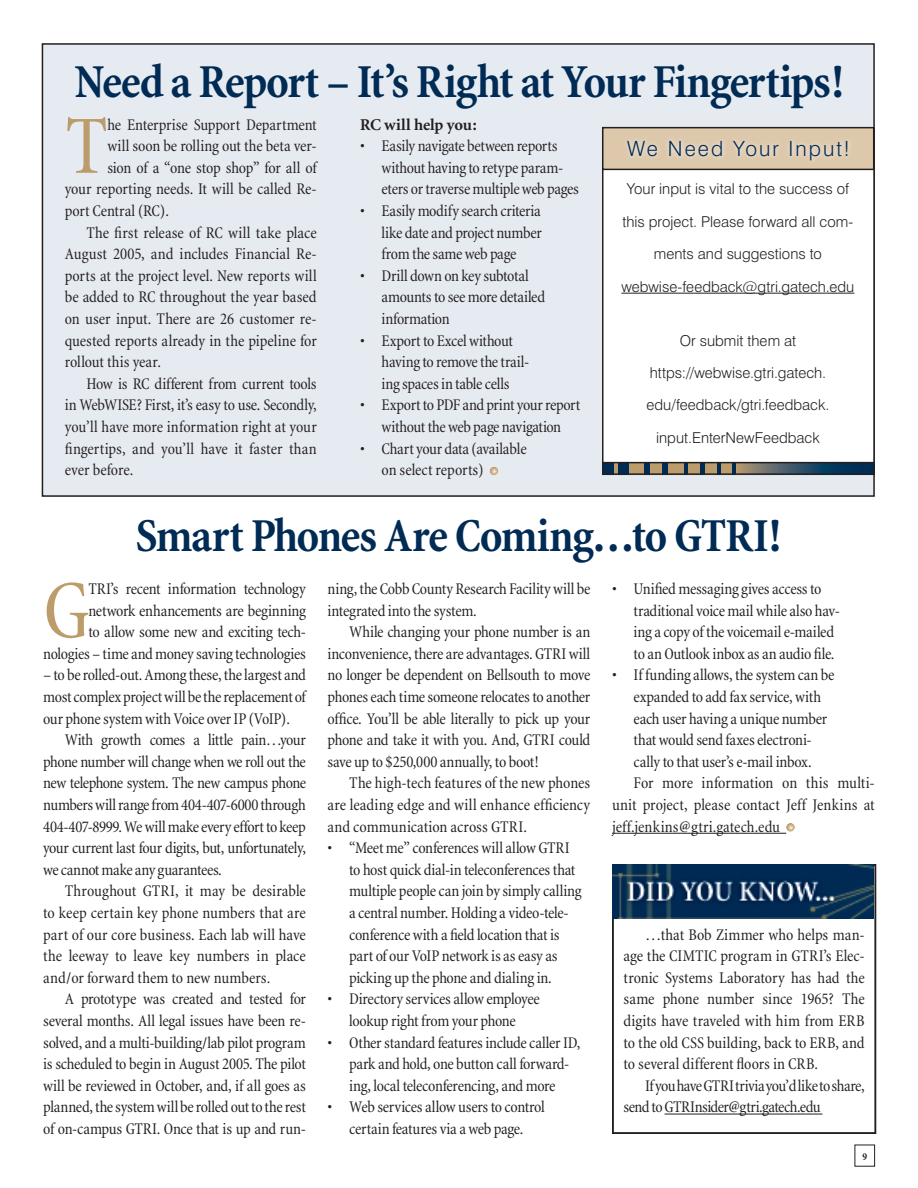
<style>
.page{position:relative;width:918px;height:1188px;background:#fff}
.page>*{position:absolute;margin:0;border:0;box-sizing:border-box;transform-origin:0 0}
.t1{font:condensed 84.15px "Minion";color:#bd9c6b}
.t2{font:700 condensed 48px "Minion";letter-spacing:-.03em;color:#002b54}
.t3{font:300 21px "Swiss 721 BT";letter-spacing:.095em;color:#002b54}
.t4{font:condensed 16.5px/21.6px "Minion";letter-spacing:-.015em;color:#231f20}
.t5{font:condensed 16.5px/21.6px "Minion";letter-spacing:-.035em;color:#231f20}
.t6{font:condensed 16.5px "Minion";letter-spacing:.005em;color:#231f20}
.t7{font:700 16.5px "Minion";letter-spacing:-.005em;color:#231f20}
.t8{font:300 15px/32.4px "Swiss 721 BT";color:#231f20;text-align:center}
.t9{font:700 condensed 10.5px "Minion";color:#231f20}
</style>
<div class="page">
<div style="left:612px;top:864px;width:264px;height:270px;border:2px solid #231f20"></div>
<div style="left:42px;top:44px;width:832px;height:452px;background:#e6eaf1"></div>
<div style="left:603px;top:128px;width:271px;height:346px;background:#fff"></div>
<svg style="left:490px;top:467px;width:8px;height:8px"></svg>
<div style="left:603px;top:128px;width:271px;height:41px;background:#ddc8ab"></div>
<div style="left:602px;top:127px;width:272px;height:43px;border:2px solid #231f20"></div>
<hr style="left:621px;top:293px;width:233px;height:1px;background:#231f20">
<hr style="left:612px;top:833px;width:174px;height:1px;background:#231f20">
<svg style="left:786px;top:823px;width:9px;height:9px"></svg>
<svg style="left:735px;top:465px;width:137px;height:7px"></svg>
<div style="left:603px;top:463px;width:132px;height:11px;background:#bd9c6b"></div>
<div style="left:603px;top:463px;width:11px;height:11px;background:#002b54"></div>
<div style="left:618px;top:463px;width:11px;height:11px;background:#002b54"></div>
<div style="left:644px;top:463px;width:5px;height:11px;background:#002b54"></div>
<div style="left:662px;top:463px;width:6px;height:11px;background:#002b54"></div>
<hr style="left:684px;top:463px;width:4px;height:11px;background:#002b54">
<div style="left:700px;top:463px;width:5px;height:11px;background:#002b54"></div>
<hr style="left:717px;top:463px;width:4px;height:11px;background:#002b54">
<svg style="left:732px;top:465px;width:3px;height:7px"></svg>
<div style="left:602px;top:462px;width:273px;height:13px;border:2px solid #231f20"></div>
<svg style="left:627px;top:140px;width:223px;height:20px;fill:#e1cfb6"></svg>
<hr style="left:665px;top:1114px;width:158px;height:1px;background:#231f20">
<img style="left:613px;top:865px;width:261px;height:54px">
<h2 class="t2" style="left:75px;top:56px;width:770px">Need a Report – It’s Right at Your Fingertips!</h2>
<h1 class="t1" style="left:65px;top:103px;width:45px">T</h1>
<p class="t4" style="left:107px;top:114px;width:211px">he Enterprise Support Department</p>
<p class="t4" style="left:107px;top:136px;width:211px">will soon be rolling out the beta ver-</p>
<p class="t4" style="left:107px;top:157px;width:211px">sion of a “one stop shop” for all of</p>
<p class="t4" style="left:65px;top:179px;width:254px">your reporting needs. It will be called Re-</p>
<p class="t4" style="left:65px;top:200px;width:106px">port Central (RC).</p>
<p class="t4" style="left:86px;top:222px;width:232px">The first release of RC will take place</p>
<p class="t4" style="left:65px;top:244px;width:254px">August 2005, and includes Financial Re-</p>
<p class="t4" style="left:65px;top:265px;width:253px">ports at the project level. New reports will</p>
<p class="t4" style="left:65px;top:287px;width:253px">be added to RC throughout the year based</p>
<p class="t4" style="left:65px;top:308px;width:254px">on user input. There are 26 customer re-</p>
<p class="t4" style="left:65px;top:330px;width:254px">quested reports already in the pipeline for</p>
<p class="t4" style="left:65px;top:352px;width:98px">rollout this year.</p>
<p class="t4" style="left:86px;top:373px;width:232px">How is RC different from current tools</p>
<p class="t4" style="left:65px;top:395px;width:254px">in WebWISE? First, it’s easy to use. Secondly,</p>
<p class="t4" style="left:65px;top:416px;width:254px">you’ll have more information right at your</p>
<p class="t4" style="left:65px;top:438px;width:253px">fingertips, and you’ll have it faster than</p>
<p class="t4" style="left:65px;top:460px;width:70px">ever before.</p>
<p class="t7" style="left:360px;top:116px;width:118px">RC will help you:</p>
<p class="t4" style="left:382px;top:136px;width:199px;text-indent:-22px">• Easily navigate between reports without having to retype param&shy;eters or traverse multiple web pages</p>
<p class="t4" style="left:382px;top:200px;width:162px;text-align:justify;text-indent:-22px">• Easily modify search criteria like date and project number from the same web page</p>
<p class="t4" style="left:382px;top:265px;width:165px;text-indent:-22px">• Drill down on key subtotal amounts to see more detailed information</p>
<p class="t4" style="left:382px;top:330px;width:149px;text-indent:-22px">• Export to Excel without having to remove the trail&shy;ing spaces in table cells</p>
<p class="t4" style="left:360px;top:395px;width:222px;text-align:center">• Export to PDF and print your report without the web page navigation</p>
<p class="t4" style="left:382px;top:438px;width:147px;text-indent:-22px">• Chart your data (available on select reports)</p>
<p class="t3" style="left:627px;top:136px;width:224px">We Need Your Input!</p>
<p class="t8" style="left:621px;top:173px;width:234px">Your input is vital to the success of this project. Please forward all com&shy;ments and suggestions to webwise-feedback@gtri.gatech.edu</p>
<p class="t8" style="left:646px;top:324px;width:184px">Or submit them at https://webwise.gtri.gatech. edu/feedback/gtri.feedback. input.EnterNewFeedback</p>
<h2 class="t2" style="left:135px;top:509px;width:647px">Smart Phones Are Coming…to GTRI!</h2>
<p class="t4" style="left:43px;top:578px;width:264px;text-align:right">TRI’s recent information technology network enhancements are beginning<br>to allow some new and exciting tech&shy;nologies – time and money saving technologies</p>
<p class="t4" style="left:43px;top:665px;width:264px">– to be rolled-out. Among these, the largest and</p>
<p class="t4" style="left:43px;top:686px;width:264px">most complex project will be the replacement of</p>
<p class="t4" style="left:43px;top:708px;width:248px">our phone system with Voice over IP (VoIP).</p>
<p class="t4" style="left:65px;top:730px;width:243px">With growth comes a little pain…your</p>
<p class="t5" style="left:43px;top:751px;width:264px">phone number will change when we roll out the</p>
<p class="t5" style="left:43px;top:773px;width:264px">new telephone system. The new campus phone</p>
<p class="t4" style="left:43px;top:794px;width:264px">numbers will range from 404-407-6000 through</p>
<p class="t4" style="left:43px;top:816px;width:264px">404-407-8999. We will make every effort to keep</p>
<p class="t4" style="left:43px;top:838px;width:264px">your current last four digits, but, unfortunately,</p>
<p class="t4" style="left:43px;top:859px;width:180px">we cannot make any guarantees.</p>
<p class="t4" style="left:65px;top:881px;width:243px">Throughout GTRI, it may be desirable</p>
<p class="t4" style="left:43px;top:902px;width:264px">to keep certain key phone numbers that are</p>
<p class="t6" style="left:43px;top:926px;width:264px">part of our core business. Each lab will have</p>
<p class="t4" style="left:43px;top:946px;width:264px">the leeway to leave key numbers in place</p>
<p class="t4" style="left:43px;top:967px;width:229px">and/or forward them to new numbers.</p>
<p class="t4" style="left:65px;top:989px;width:243px">A prototype was created and tested for</p>
<p class="t4" style="left:43px;top:1010px;width:264px">several months. All legal issues have been re-</p>
<p class="t4" style="left:43px;top:1032px;width:264px">solved, and a multi-building/lab pilot program</p>
<p class="t4" style="left:43px;top:1054px;width:264px">is scheduled to begin in August 2005. The pilot</p>
<p class="t4" style="left:43px;top:1075px;width:264px">will be reviewed in October, and, if all goes as</p>
<p class="t4" style="left:43px;top:1097px;width:264px">planned, the system will be rolled out to the rest</p>
<p class="t4" style="left:43px;top:1118px;width:264px">of on-campus GTRI. Once that is up and run-</p>
<h1 class="t1" style="left:43px;top:567px;width:48px">G</h1>
<p class="t4" style="left:328px;top:578px;width:264px">ning, the Cobb County Research Facility will be integrated into the system.</p>
<p class="t4" style="left:328px;top:622px;width:264px;text-align:justify;text-indent:22px">While changing your phone number is an inconvenience, there are advantages. GTRI will no longer be dependent on Bellsouth to move phones each time someone relocates to another office. You’ll be able literally to pick up your phone and take it with you. And, GTRI could save up to $250,000 annually, to boot!</p>
<p class="t4" style="left:328px;top:773px;width:264px;text-align:justify;text-indent:22px">The high-tech features of the new phones are leading edge and will enhance efficiency and communication across GTRI.</p>
<p class="t4" style="left:349px;top:838px;width:234px;text-indent:-22px">• “Meet me” conferences will allow GTRI to host quick dial-in teleconferences that multiple people can join by simply calling a central number. Holding a video-tele&shy;conference with a field location that is part of our VoIP network is as easy as picking up the phone and dialing in.</p>
<p class="t4" style="left:328px;top:989px;width:214px;text-align:center">• Directory services allow employee lookup right from your phone</p>
<p class="t4" style="left:349px;top:1032px;width:233px;text-indent:-22px">• Other standard features include caller ID, park and hold, one button call forward&shy;ing, local teleconferencing, and more</p>
<p class="t4" style="left:328px;top:1097px;width:219px;text-align:center">• Web services allow users to control certain features via a web page.</p>
<p class="t4" style="left:634px;top:578px;width:208px;text-indent:-22px">• Unified messaging gives access to traditional voice mail while also hav&shy;ing a copy of the voicemail e-mailed to an Outlook inbox as an audio file.</p>
<p class="t4" style="left:612px;top:665px;width:224px">• If funding allows, the system can be</p>
<p class="t4" style="left:634px;top:686px;width:189px">expanded to add fax service, with</p>
<p class="t4" style="left:634px;top:708px;width:195px">each user having a unique number</p>
<p class="t4" style="left:634px;top:730px;width:180px">that would send faxes electroni-</p>
<p class="t4" style="left:634px;top:751px;width:180px">cally to that user’s e-mail inbox.</p>
<p class="t4" style="left:634px;top:773px;width:243px">For more information on this multi-</p>
<p class="t4" style="left:612px;top:794px;width:264px">unit project, please contact Jeff Jenkins at</p>
<p class="t6" style="left:612px;top:818px;width:170px">jeff.jenkins@gtri.gatech.edu</p>
<p class="t4" style="left:624px;top:924px;width:243px;text-align:justify;text-indent:22px">…that Bob Zimmer who helps man&shy;age the CIMTIC program in GTRI’s Elec&shy;tronic Systems Laboratory has had the same phone number since 1965? The digits have traveled with him from ERB to the old CSS building, back to ERB, and to several different floors in CRB.</p>
<p class="t5" style="left:624px;top:1075px;width:243px;text-indent:22px">If you have GTRI trivia you’d like to share, send to GTRInsider@gtri.gatech.edu</p>
<p class="t9" style="left:862px;top:1150px;width:6px">9</p>
</div>
